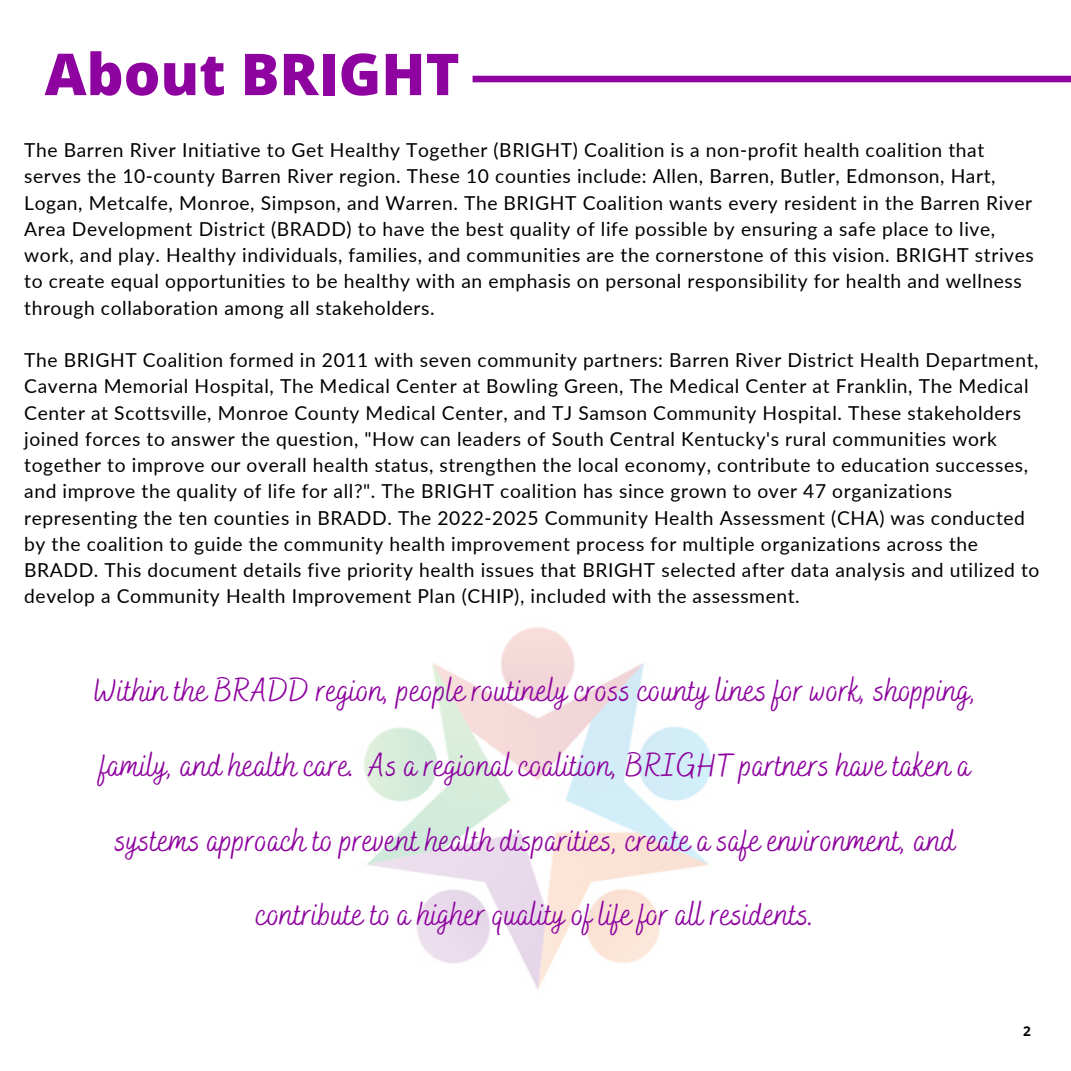
<style>
.page{position:relative;width:1071px;height:1071px;background:#fff}
.page>*{position:absolute;margin:0;border:0;box-sizing:border-box;transform-origin:0 0}
.t1{font:800 57.75px "Open Sans";color:#8e039f}
.t2{font:33.25px "Bakerie Smooth";color:#8e039f}
.t3{font:19.25px/26.2px "Lato";letter-spacing:.03em;color:#000}
.t4{font:700 13.47px "Open Sans";color:#000}
</style>
<div class="page">
<img style="left:364px;top:627px;width:348px;height:363px">
<div style="left:473px;top:76px;width:598px;height:6px;background:#8e039f"></div>
<p class="t1" style="left:45px;top:33px;width:416px">About BRIGHT</p>
<p class="t3" style="left:24px;top:137px;width:1011px">The Barren River Initiative to Get Healthy Together (BRIGHT) Coalition is a non-profit health coalition that serves the 10-county Barren River region. These 10 counties include: Allen, Barren, Butler, Edmonson, Hart, Logan, Metcalfe, Monroe, Simpson, and Warren. The BRIGHT Coalition wants every resident in the Barren River Area Development District (BRADD) to have the best quality of life possible by ensuring a safe place to live, work, and play. Healthy individuals, families, and communities are the cornerstone of this vision. BRIGHT strives to create equal opportunities to be healthy with an emphasis on personal responsibility for health and wellness through collaboration among all stakeholders.</p>
<p class="t3" style="left:24px;top:347px;width:1017px">The BRIGHT Coalition formed in 2011 with seven community partners: Barren River District Health Department, Caverna Memorial Hospital, The Medical Center at Bowling Green, The Medical Center at Franklin, The Medical Center at Scottsville, Monroe County Medical Center, and TJ Samson Community Hospital. These stakeholders joined forces to answer the question, "How can leaders of South Central Kentucky's rural communities work together to improve our overall health status, strengthen the local economy, contribute to education successes, and improve the quality of life for all?". The BRIGHT coalition has since grown to over 47 organizations representing the ten counties in BRADD. The 2022-2025 Community Health Assessment (CHA) was conducted by the coalition to guide the community health improvement process for multiple organizations across the BRADD. This document details five priority health issues that BRIGHT selected after data analysis and utilized to develop a Community Health Improvement Plan (CHIP), included with the assessment.</p>
<p class="t2" style="left:94px;top:671px;width:885px">Within the BRADD region, people routinely cross county lines for work, shopping,</p>
<p class="t2" style="left:100px;top:745px;width:872px">family, and health care. As a regional coalition, BRIGHT partners have taken a</p>
<p class="t2" style="left:115px;top:820px;width:842px">systems approach to prevent health disparities, create a safe environment, and</p>
<p class="t2" style="left:256px;top:895px;width:561px">contribute to a higher quality of life for all residents.</p>
<p class="t4" style="left:1023px;top:1021px;width:9px">2</p>
</div>
